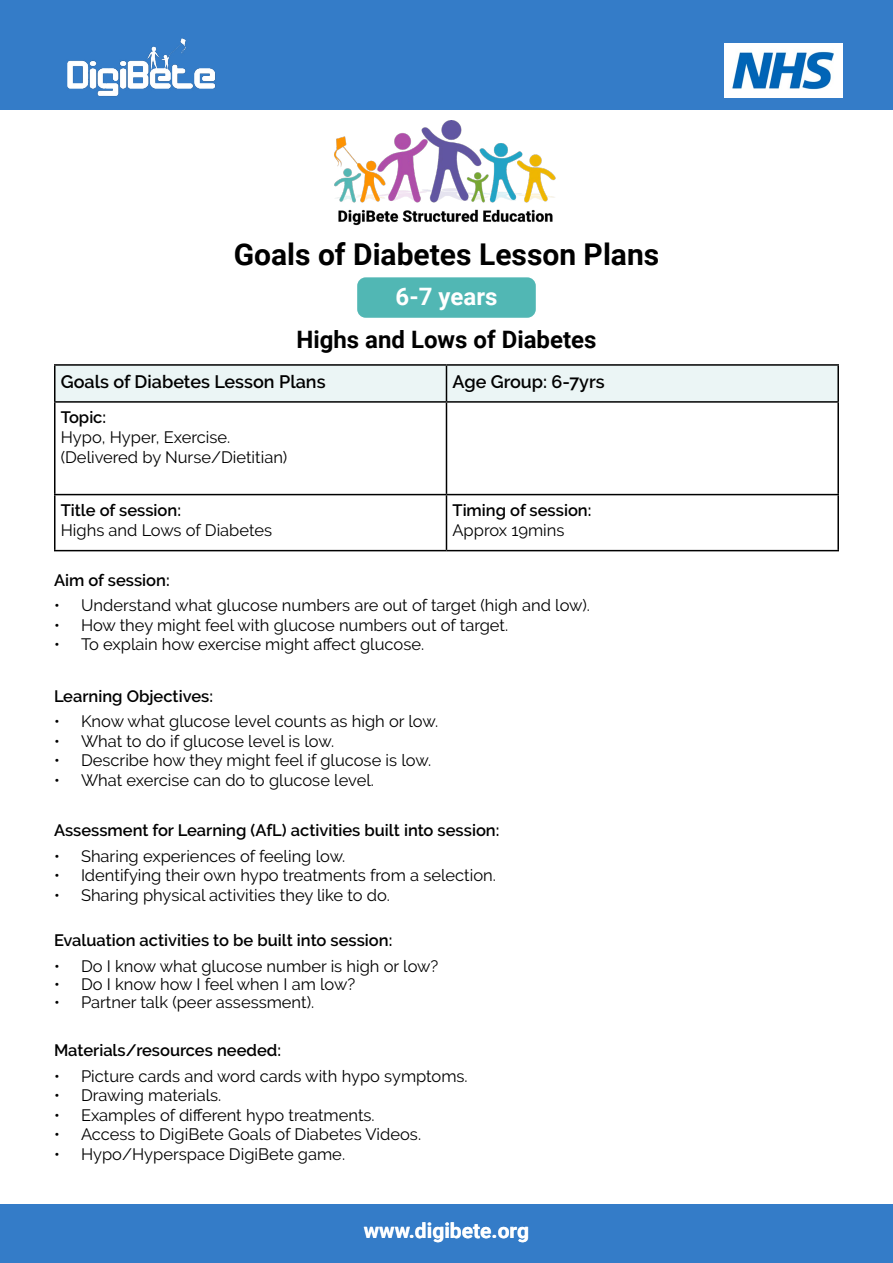
<style>
.page{position:relative;width:893px;height:1263px;background:#fff}
.page>*{position:absolute;margin:0;border:0;box-sizing:border-box;transform-origin:0 0}
.t1{font:700 30px "Roboto";color:#000}
.t2{font:700 24px "Roboto";color:#000}
.t3{font:700 24px "Roboto";color:#fff}
.t4{font:700 21px "Roboto";color:#fff}
.t5{font:600 18px "Raleway";color:#000}
.t6{font:16.5px/19.8px "Raleway";color:#000}
.t7{font:600 16.5px "Raleway";color:#000}
</style>
<div class="page">
<div style="left:0;top:1205px;width:893px;height:58px;background:#347cc8"></div>
<div style="left:0;top:0;width:893px;height:110px;background:#347cc8"></div>
<img style="left:67px;top:38px;width:149px;height:59px">
<img style="left:724px;top:44px;width:118px;height:54px">
<img style="left:334px;top:120px;width:222px;height:106px">
<div style="left:56px;top:366px;width:781px;height:35px;background:#ebf5f5"></div>
<hr style="left:54px;top:364px;width:392px;height:2px;background:#000">
<hr style="left:54px;top:366px;width:2px;height:35px;background:#000">
<hr style="left:446px;top:364px;width:393px;height:2px;background:#000">
<hr style="left:446px;top:366px;width:1px;height:35px;background:#000">
<hr style="left:837px;top:366px;width:2px;height:35px;background:#000">
<hr style="left:54px;top:401px;width:392px;height:2px;background:#000">
<hr style="left:54px;top:403px;width:2px;height:91px;background:#000">
<hr style="left:446px;top:401px;width:393px;height:2px;background:#000">
<hr style="left:446px;top:403px;width:1px;height:91px;background:#000">
<hr style="left:837px;top:403px;width:2px;height:91px;background:#000">
<hr style="left:54px;top:494px;width:392px;height:1px;background:#000">
<hr style="left:54px;top:495px;width:2px;height:55px;background:#000">
<hr style="left:446px;top:494px;width:393px;height:1px;background:#000">
<hr style="left:446px;top:495px;width:1px;height:55px;background:#000">
<hr style="left:837px;top:495px;width:2px;height:55px;background:#000">
<hr style="left:54px;top:550px;width:392px;height:1px;background:#000">
<hr style="left:446px;top:550px;width:393px;height:1px;background:#000">
<div style="left:357px;top:277px;width:179px;height:41px;background:#51b7b4;border-radius:9px"></div>
<h1 class="t1" style="left:234px;top:233px;width:427px">Goals of Diabetes Lesson Plans</h1>
<h2 class="t3" style="left:396px;top:280px;width:103px">6-7 years</h2>
<h2 class="t2" style="left:296px;top:323px;width:301px">Highs and Lows of Diabetes</h2>
<p class="t5" style="left:61px;top:371px;width:266px">Goals of Diabetes Lesson Plans</p>
<p class="t5" style="left:452px;top:371px;width:154px">Age Group: 6-7yrs</p>
<p class="t7" style="left:61px;top:408px;width:47px">Topic:</p>
<p class="t6" style="left:61px;top:427px;width:228px">Hypo, Hyper, Exercise. (Delivered by Nurse/Dietitian)</p>
<p class="t7" style="left:61px;top:501px;width:122px">Title of session:</p>
<p class="t6" style="left:61px;top:520px;width:213px">Highs and Lows of Diabetes</p>
<p class="t7" style="left:452px;top:501px;width:140px">Timing of session:</p>
<p class="t6" style="left:452px;top:520px;width:114px">Approx 19mins</p>
<p class="t7" style="left:54px;top:570px;width:117px">Aim of session:</p>
<p class="t6" style="left:54px;top:595px;width:537px">• Understand what glucose numbers are out of target (high and low).</p>
<p class="t6" style="left:54px;top:615px;width:456px">• How they might feel with glucose numbers out of target.</p>
<p class="t6" style="left:54px;top:634px;width:372px">• To explain how exercise might affect glucose.</p>
<p class="t7" style="left:54px;top:687px;width:161px">Learning Objectives:</p>
<p class="t6" style="left:54px;top:712px;width:386px">• Know what glucose level counts as high or low.</p>
<p class="t6" style="left:54px;top:731px;width:282px">• What to do if glucose level is low.</p>
<p class="t6" style="left:54px;top:751px;width:379px">• Describe how they might feel if glucose is low.</p>
<p class="t6" style="left:54px;top:770px;width:321px">• What exercise can do to glucose level.</p>
<p class="t7" style="left:54px;top:821px;width:447px">Assessment for Learning (AfL) activities built into session:</p>
<p class="t6" style="left:54px;top:846px;width:293px">• Sharing experiences of feeling low.</p>
<p class="t6" style="left:54px;top:865px;width:443px">• Identifying their own hypo treatments from a selection.</p>
<p class="t6" style="left:54px;top:885px;width:337px">• Sharing physical activities they like to do.</p>
<p class="t7" style="left:54px;top:931px;width:340px">Evaluation activities to be built into session:</p>
<p class="t6" style="left:54px;top:956px;width:386px">• Do I know what glucose number is high or low?</p>
<p class="t6" style="left:54px;top:974px;width:303px">• Do I know how I feel when I am low?</p>
<p class="t6" style="left:54px;top:992px;width:262px">• Partner talk (peer assessment).</p>
<p class="t7" style="left:54px;top:1041px;width:229px">Materials/resources needed:</p>
<p class="t6" style="left:54px;top:1066px;width:415px">• Picture cards and word cards with hypo symptoms.</p>
<p class="t6" style="left:54px;top:1085px;width:169px">• Drawing materials.</p>
<p class="t6" style="left:54px;top:1105px;width:322px">• Examples of different hypo treatments.</p>
<p class="t6" style="left:54px;top:1124px;width:369px">• Access to DigiBete Goals of Diabetes Videos.</p>
<p class="t6" style="left:54px;top:1144px;width:293px">• Hypo/Hyperspace DigiBete game.</p>
<p class="t4" style="left:364px;top:1215px;width:167px">www.digibete.org</p>
</div>
